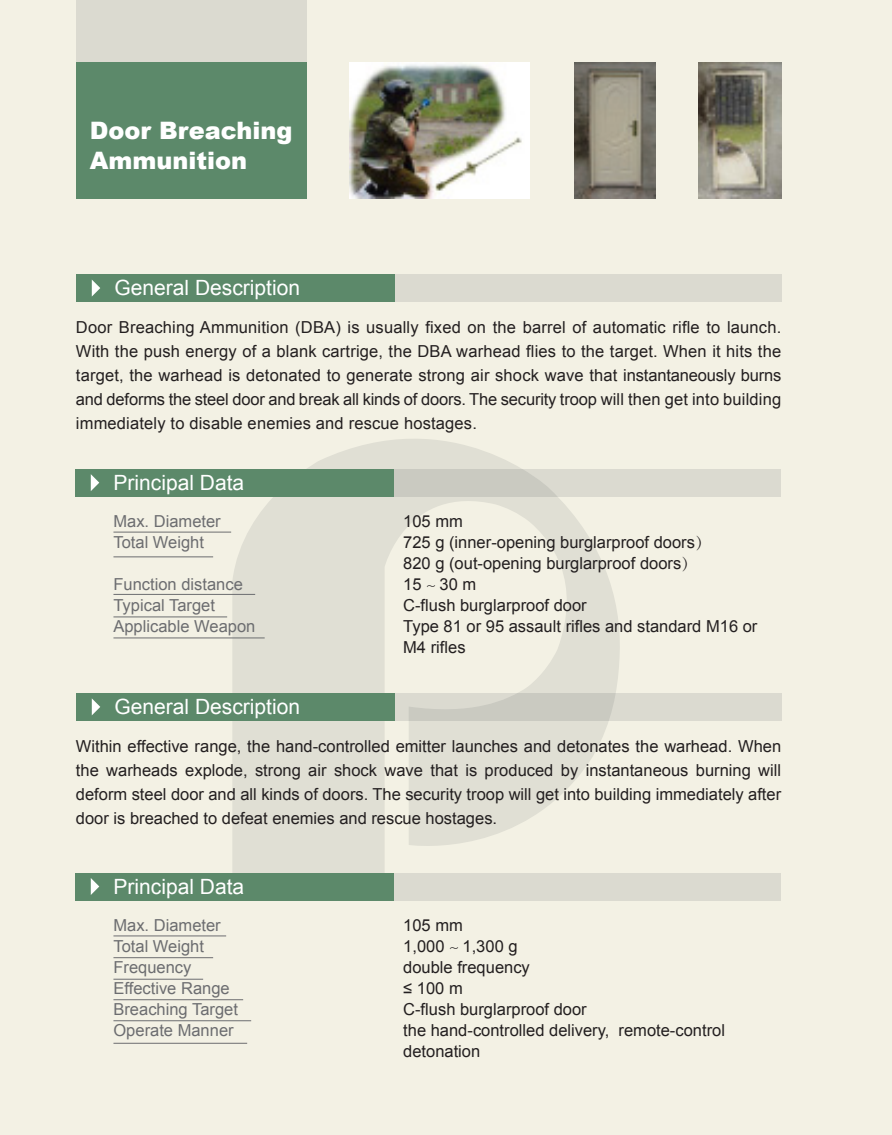
<style>
.page{position:relative;width:892px;height:1135px;background:#fff}
.page>*{position:absolute;margin:0;border:0;box-sizing:border-box;transform-origin:0 0}
.t1{font:900 24px/30px "Arial";color:#fff}
.t2{font:21px "Arial";color:#fff}
.t3{font:16.5px/21px "Arial";color:#231f20;text-align:justify}
.t4{font:16.5px/21px "Arial";color:#6c6d70}
.s1{font-family:"Adobe Song Std";font-weight:300}
</style>
<div class="page">
<div style="left:0;top:0;width:891px;height:1134px;background:#f3f1e4"></div>
<div style="left:76px;top:0;width:230px;height:104px;background:#dbdad0"></div>
<div style="left:76px;top:62px;width:230px;height:136px;background:#5c896a"></div>
<svg style="left:232px;top:439px;width:387px;height:433px;fill:#e0dfd4"></svg>
<div style="left:278px;top:274px;width:503px;height:27px;background:#dbdad0"></div>
<div style="left:77px;top:274px;width:318px;height:27px;background:#5c896a"></div>
<svg style="left:92px;top:280px;width:8px;height:16px"></svg>
<svg style="left:394px;top:469px;width:386px;height:27px;fill:#dbdad0"></svg>
<div style="left:76px;top:469px;width:318px;height:27px;background:#5c896a"></div>
<svg style="left:91px;top:474px;width:8px;height:17px"></svg>
<hr style="left:113px;top:531px;width:118px;height:1px;background:#6c6d70">
<hr style="left:113px;top:556px;width:100px;height:1px;background:#6c6d70">
<hr style="left:113px;top:594px;width:142px;height:1px;background:#6c6d70">
<hr style="left:113px;top:616px;width:114px;height:1px;background:#6c6d70">
<hr style="left:113px;top:637px;width:152px;height:1px;background:#6c6d70">
<svg style="left:395px;top:693px;width:386px;height:27px;fill:#dbdad0"></svg>
<div style="left:77px;top:693px;width:318px;height:27px;background:#5c896a"></div>
<svg style="left:92px;top:698px;width:8px;height:17px"></svg>
<div style="left:277px;top:872px;width:503px;height:27px;background:#dbdad0"></div>
<div style="left:76px;top:872px;width:318px;height:27px;background:#5c896a"></div>
<svg style="left:91px;top:878px;width:8px;height:16px"></svg>
<hr style="left:113px;top:935px;width:113px;height:1px;background:#6c6d70">
<hr style="left:113px;top:957px;width:100px;height:1px;background:#6c6d70">
<hr style="left:113px;top:999px;width:130px;height:1px;background:#6c6d70">
<hr style="left:113px;top:978px;width:90px;height:1px;background:#6c6d70">
<hr style="left:113px;top:1020px;width:138px;height:1px;background:#6c6d70">
<hr style="left:113px;top:1042px;width:134px;height:1px;background:#6c6d70">
<img style="left:350px;top:62px;width:179px;height:136px">
<img style="left:575px;top:62px;width:80px;height:136px">
<img style="left:698px;top:62px;width:83px;height:136px">
<p class="t1" style="left:90px;top:114px;width:204px">Door Breaching<br>Ammunition</p>
<p class="t2" style="left:114px;top:274px;width:187px">General Description</p>
<p class="t3" style="left:76px;top:315px;width:706px;line-height:24px">Door Breaching Ammunition (DBA) is usually fixed on the barrel of automatic rifle to launch.<br>With the push energy of a blank cartrige, the DBA warhead flies to the target. When it hits the target, the warhead is detonated to generate strong air shock wave that instantaneously burns and deforms the steel door and break all kinds of doors. The security troop will then get into building immediately to disable enemies and rescue hostages.</p>
<p class="t2" style="left:113px;top:469px;width:132px">Principal Data</p>
<p class="t4" style="left:113px;top:511px;width:109px">Max. Diameter<br>Total Weight</p>
<p class="t4" style="left:113px;top:574px;width:143px">Function distance<br>Typical Target<br>Applicable Weapon</p>
<p class="t2" style="left:114px;top:692px;width:187px">General Description</p>
<p class="t3" style="left:403px;top:511px;width:356px;text-align:left">105 mm<br>725 g (inner-opening burglarproof doors<span class="s1">）<br></span>820 g (out-opening burglarproof doors<span class="s1">）<br></span>15 <span class="s1">~</span> 30 m<br>C-flush burglarproof door<br>Type 81 or 95 assault rifles and standard M16 or<br>M4 rifles</p>
<p class="t3" style="left:76px;top:734px;width:706px;line-height:24px">Within effective range, the hand-controlled emitter launches and detonates the warhead. When the warheads explode, strong air shock wave that is produced by instantaneous burning will deform steel door and all kinds of doors. The security troop will get into building immediately after door is breached to defeat enemies and rescue hostages.</p>
<p class="t2" style="left:113px;top:872px;width:132px">Principal Data</p>
<p class="t4" style="left:113px;top:914px;width:126px">Max. Diameter<br>Total Weight<br>Frequency<br>Effective Range<br>Breaching Target<br>Operate Manner</p>
<p class="t3" style="left:403px;top:914px;width:323px;text-align:left">105 mm<br>1,000 <span class="s1">~</span> 1,300 g<br>double frequency<br>≤ 100 m<br>C-flush burglarproof door<br>the hand-controlled delivery, remote-control detonation</p>
</div>
